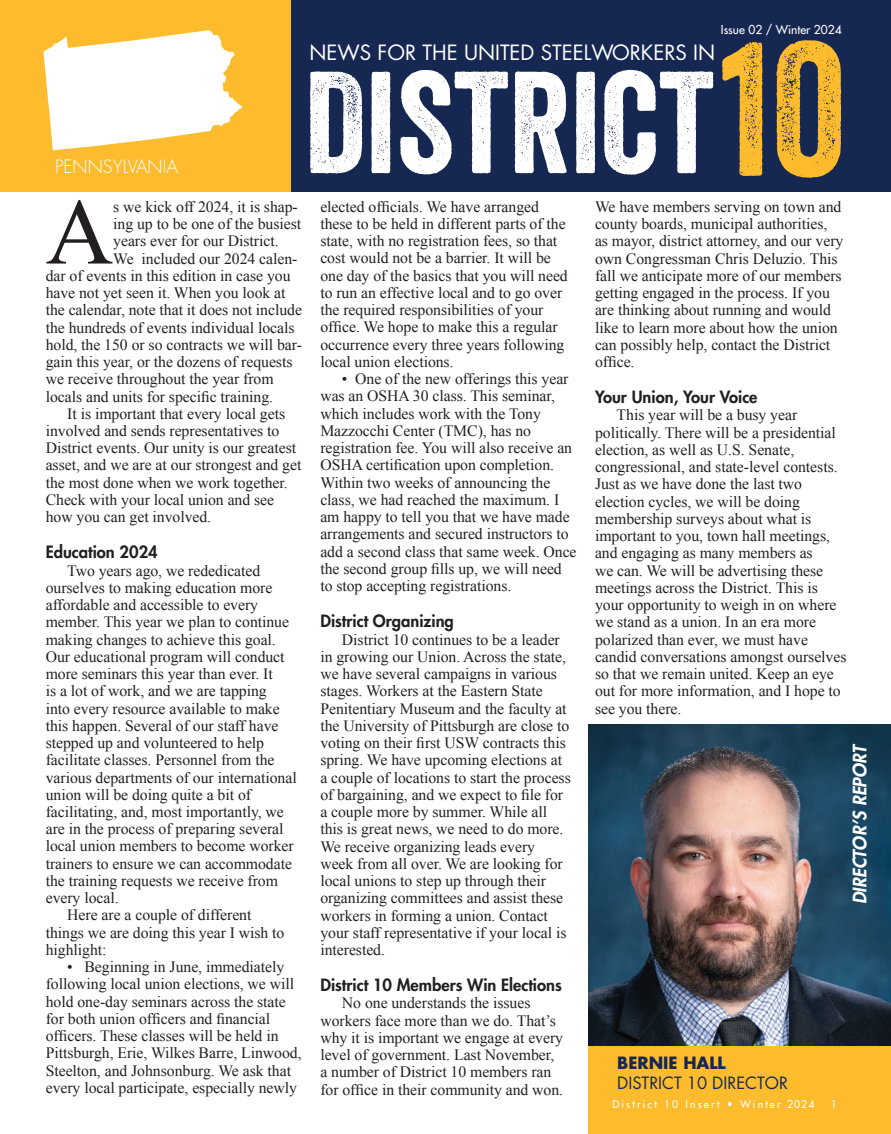
<style>
.page{position:relative;width:891px;height:1134px;background:#fff}
.page>*{position:absolute;margin:0;border:0;box-sizing:border-box;transform-origin:0 0}
.t1{font:139.95px "Veneer";color:#fff}
.t2{font:93.9px "Times New Roman";color:#231f20}
.t3{font:20.55px "Futura Std";color:#fff}
.t4{font:italic 800 18px "Futura Std";color:#fff}
.t5{font:300 18px "Futura Std";color:#fff}
.t6{font:800 16.5px "Futura Std";color:#231f20}
.t7{font:16.5px "Futura Std";color:#162852}
.t8{font:700 16.5px "Futura Std";color:#162852}
.t9{font:15.75px/17.2px "Times New Roman";letter-spacing:-.005em;color:#231f20}
.t10{font:500 12px "Futura Std";color:#fff}
.t11{font:500 10.5px "Futura Std";letter-spacing:.2em;color:#fff}
.s1{font-size:183.75px;color:#fdbb2e}
</style>
<div class="page">
<div style="left:0;top:0;width:891px;height:191px;background:#162852"></div>
<div style="left:0;top:0;width:291px;height:191px;background:#fdbb2e"></div>
<img style="left:588px;top:725px;width:303px;height:321px">
<svg style="left:44px;top:30px;width:198px;height:120px"></svg>
<div style="left:588px;top:1046px;width:303px;height:88px;background:#fdbb2e"></div>
<p class="t5" style="left:55px;top:156px;width:124px">PENNSYLVANIA</p>
<p class="t10" style="left:721px;top:23px;width:122px">Issue 02 / Winter 2024</p>
<h1 class="t1" style="left:304px;top:43px;width:544px">DISTRICT<span class="s1">10</span></h1>
<h3 class="t3" style="left:310px;top:42px;width:407px">NEWS FOR THE UNITED STEELWORKERS IN</h3>
<h2 class="t2" style="left:46px;top:198px;width:69px">A</h2>
<p class="t9" style="left:113px;top:199px;width:186px">s we kick off 2024, it is shap-</p>
<p class="t9" style="left:113px;top:217px;width:190px">ing up to be one of the busiest</p>
<p class="t9" style="left:113px;top:234px;width:167px">years ever for our District.</p>
<p class="t9" style="left:113px;top:251px;width:186px">We included our 2024 calen-</p>
<p class="t9" style="left:46px;top:268px;width:246px">dar of events in this edition in case you</p>
<p class="t9" style="left:46px;top:286px;width:241px">have not yet seen it. When you look at</p>
<p class="t9" style="left:46px;top:303px;width:258px">the calendar, note that it does not include</p>
<p class="t9" style="left:46px;top:320px;width:250px">the hundreds of events individual locals</p>
<p class="t9" style="left:46px;top:337px;width:258px">hold, the 150 or so contracts we will bar-</p>
<p class="t9" style="left:46px;top:355px;width:248px">gain this year, or the dozens of requests</p>
<p class="t9" style="left:46px;top:372px;width:230px">we receive throughout the year from</p>
<p class="t9" style="left:46px;top:387px;width:229px">locals and units for specific training.</p>
<p class="t9" style="left:67px;top:406px;width:219px">It is important that every local gets</p>
<p class="t9" style="left:46px;top:424px;width:235px">involved and sends representatives to</p>
<p class="t9" style="left:46px;top:441px;width:252px">District events. Our unity is our greatest</p>
<p class="t9" style="left:46px;top:458px;width:257px">asset, and we are at our strongest and get</p>
<p class="t9" style="left:46px;top:475px;width:243px">the most done when we work together.</p>
<p class="t9" style="left:46px;top:493px;width:230px">Check with your local union and see</p>
<p class="t9" style="left:46px;top:510px;width:167px">how you can get involved.</p>
<p class="t6" style="left:46px;top:544px;width:114px">Education 2024</p>
<p class="t9" style="left:67px;top:563px;width:195px">Two years ago, we rededicated</p>
<p class="t9" style="left:46px;top:580px;width:228px">ourselves to making education more</p>
<p class="t9" style="left:46px;top:598px;width:214px">affordable and accessible to every</p>
<p class="t9" style="left:46px;top:615px;width:245px">member. This year we plan to continue</p>
<p class="t9" style="left:46px;top:632px;width:232px">making changes to achieve this goal.</p>
<p class="t9" style="left:46px;top:649px;width:240px">Our educational program will conduct</p>
<p class="t9" style="left:46px;top:667px;width:229px">more seminars this year than ever. It</p>
<p class="t9" style="left:46px;top:684px;width:222px">is a lot of work, and we are tapping</p>
<p class="t9" style="left:46px;top:701px;width:236px">into every resource available to make</p>
<p class="t9" style="left:46px;top:718px;width:234px">this happen. Several of our staff have</p>
<p class="t9" style="left:46px;top:736px;width:220px">stepped up and volunteered to help</p>
<p class="t9" style="left:46px;top:753px;width:230px">facilitate classes. Personnel from the</p>
<p class="t9" style="left:46px;top:770px;width:252px">various departments of our international</p>
<p class="t9" style="left:46px;top:787px;width:207px">union will be doing quite a bit of</p>
<p class="t9" style="left:46px;top:805px;width:240px">facilitating, and, most importantly, we</p>
<p class="t9" style="left:46px;top:822px;width:239px">are in the process of preparing several</p>
<p class="t9" style="left:46px;top:839px;width:250px">local union members to become worker</p>
<p class="t9" style="left:46px;top:856px;width:248px">trainers to ensure we can accommodate</p>
<p class="t9" style="left:46px;top:874px;width:234px">the training requests we receive from</p>
<p class="t9" style="left:46px;top:891px;width:74px">every local.</p>
<p class="t9" style="left:67px;top:908px;width:186px">Here are a couple of different</p>
<p class="t9" style="left:46px;top:925px;width:240px">things we are doing this year I wish to</p>
<p class="t9" style="left:46px;top:943px;width:62px">highlight:</p>
<p class="t9" style="left:46px;top:960px;width:257px;text-indent:22px">• Beginning in June, immediately following local union elections, we will hold one-day seminars across the state for both union officers and financial officers. These classes will be held in Pittsburgh, Erie, Wilkes Barre, Linwood, Steelton, and Johnsonburg. We ask that every local participate, especially newly</p>
<p class="t9" style="left:320px;top:198px;width:249px">elected officials. We have arranged these to be held in different parts of the state, with no registration fees, so that cost would not be a barrier. It will be one day of the basics that you will need to run an effective local and to go over the required responsibilities of your office. We hope to make this a regular occurrence every three years following local union elections.</p>
<p class="t9" style="left:320px;top:372px;width:258px;text-indent:22px">• One of the new offerings this year was an OSHA 30 class. This seminar, which includes work with the Tony Mazzocchi Center (TMC), has no registration fee. You will also receive an OSHA certification upon completion.<br>Within two weeks of announcing the class, we had reached the maximum. I am happy to tell you that we have made arrangements and secured instructors to add a second class that same week. Once the second group fills up, we will need to stop accepting registrations.</p>
<p class="t6" style="left:320px;top:613px;width:135px">District Organizing</p>
<p class="t9" style="left:320px;top:632px;width:252px;text-indent:22px">District 10 continues to be a leader in growing our Union. Across the state, we have several campaigns in various stages. Workers at the Eastern State Penitentiary Museum and the faculty at the University of Pittsburgh are close to voting on their first USW contracts this spring. We have upcoming elections at a couple of locations to start the process of bargaining, and we expect to file for a couple more by summer. While all this is great news, we need to do more.<br>We receive organizing leads every week from all over. We are looking for local unions to step up through their organizing committees and assist these workers in forming a union. Contact your staff representative if your local is interested.</p>
<p class="t6" style="left:320px;top:977px;width:243px">District 10 Members Win Elections</p>
<p class="t9" style="left:320px;top:996px;width:244px;text-indent:22px">No one understands the issues workers face more than we do. That’s why it is important we engage at every level of government. Last November, a number of District 10 members ran for office in their community and won.</p>
<p class="t9" style="left:595px;top:199px;width:250px">We have members serving on town and county boards, municipal authorities, as mayor, district attorney, and our very own Congressman Chris Deluzio. This fall we anticipate more of our members getting engaged in the process. If you are thinking about running and would like to learn more about how the union can possibly help, contact the District office.</p>
<p class="t6" style="left:595px;top:389px;width:164px">Your Union, Your Voice</p>
<p class="t9" style="left:595px;top:408px;width:253px;text-indent:22px">This year will be a busy year politically. There will be a presidential election, as well as U.S. Senate, congressional, and state-level contests.<br>Just as we have done the last two election cycles, we will be doing membership surveys about what is important to you, town hall meetings, and engaging as many members as<br>we can. We will be advertising these meetings across the District. This is your opportunity to weigh in on where we stand as a union. In an era more polarized than ever, we must have candid conversations amongst ourselves so that we remain united. Keep an eye out for more information, and I hope to see you there.</p>
<p class="t4" style="left:850px;top:904px;width:162px;rotate:-90deg">DIRECTOR’S REPORT</p>
<p class="t8" style="left:617px;top:1055px;width:110px">BERNIE HALL</p>
<p class="t7" style="left:617px;top:1075px;width:172px">DISTRICT 10 DIRECTOR</p>
<p class="t11" style="left:612px;top:1099px;width:204px">District 10 Insert • Winter 2024</p>
<p class="t11" style="left:831px;top:1099px;width:8px">1</p>
</div>
